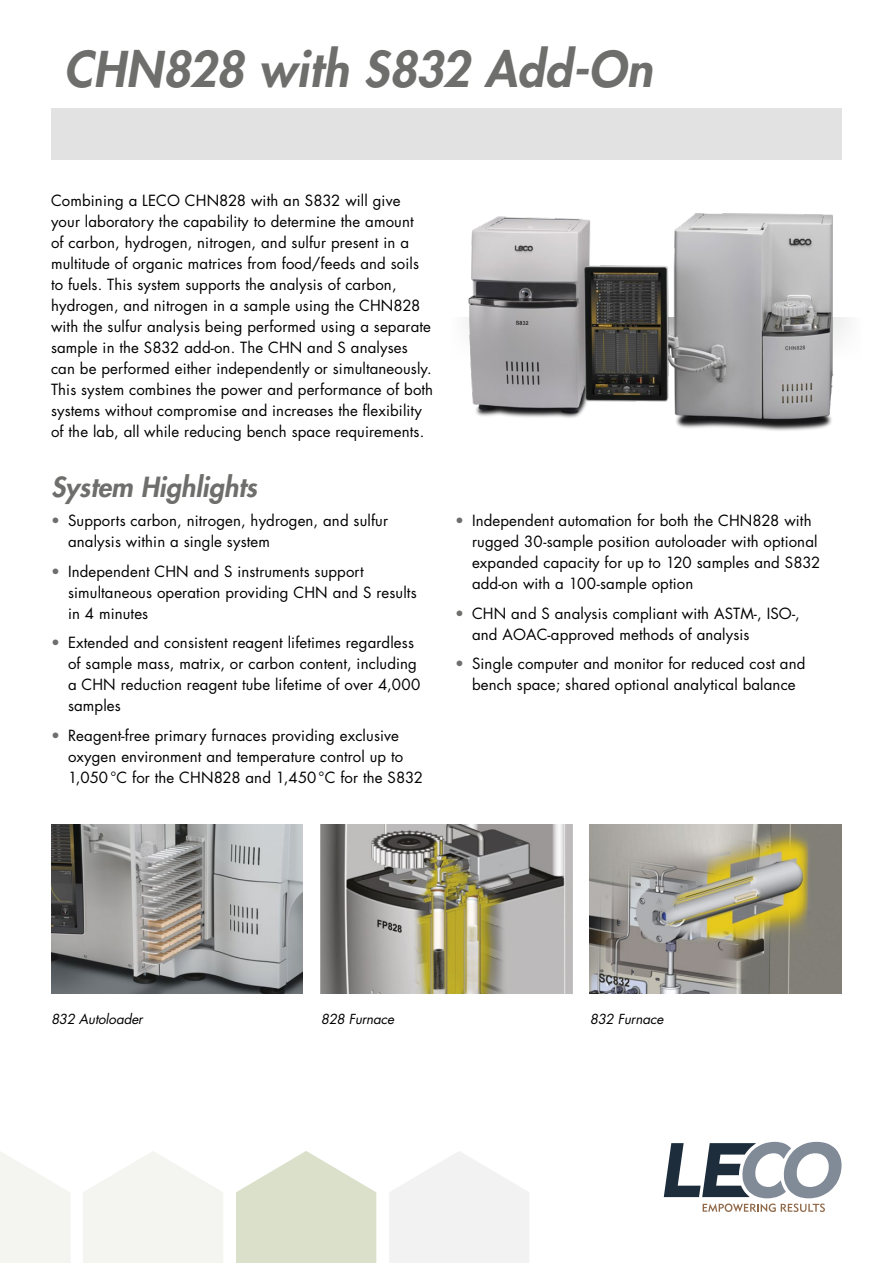
<style>
.page{position:relative;width:893px;height:1263px;background:#fff}
.page>*{position:absolute;margin:0;border:0;box-sizing:border-box;transform-origin:0 0}
.t1{font:italic 800 48px "Futura Std";letter-spacing:.01em;color:#6e6e6d}
.t2{font:italic 800 27px "Futura Std";color:#6e6e6d}
.t3{font:15px/21px "Futura Std";letter-spacing:.01em;color:#000}
.t4{font:italic 13.5px "Futura Std";letter-spacing:-.01em;color:#000}
.s1{color:#6e6e6d}
</style>
<div class="page">
<svg style="left:83px;top:1151px;width:140px;height:112px"></svg>
<svg style="left:389px;top:1151px;width:140px;height:112px"></svg>
<svg style="left:0;top:1151px;width:70px;height:112px"></svg>
<svg style="left:236px;top:1151px;width:140px;height:112px"></svg>
<div style="left:51px;top:108px;width:791px;height:51px;background:#e2e2e2"></div>
<img style="left:467px;top:213px;width:380px;height:218px">
<img style="left:51px;top:825px;width:252px;height:168px">
<img style="left:321px;top:825px;width:252px;height:168px">
<img style="left:590px;top:825px;width:252px;height:168px">
<svg style="left:664px;top:1142px;width:177px;height:70px"></svg>
<h1 class="t1" style="left:64px;top:39px;width:590px">CHN828 with S832 Add-On</h1>
<p class="t3" style="left:51px;top:190px;width:384px">Combining a LECO CHN828 with an S832 will give your laboratory the capability to determine the amount<br>of carbon, hydrogen, nitrogen, and sulfur present in a multitude of organic matrices from food/feeds and soils to fuels. This system supports the analysis of carbon, hydrogen, and nitrogen in a sample using the CHN828 with the sulfur analysis being performed using a separate sample in the S832 add-on. The CHN and S analyses can be performed either independently or simultaneously.<br>This system combines the power and performance of both systems without compromise and increases the flexibility of the lab, all while reducing bench space requirements.</p>
<h2 class="t2" style="left:51px;top:470px;width:207px">System Highlights</h2>
<p class="t3" style="left:68px;top:510px;width:322px;text-indent:-17px"><span class="s1">•</span> Supports carbon, nitrogen, hydrogen, and sulfur analysis within a single system</p>
<p class="t3" style="left:68px;top:561px;width:350px;text-indent:-17px"><span class="s1">•</span> Independent CHN and S instruments support simultaneous operation providing CHN and S results in 4 minutes</p>
<p class="t3" style="left:68px;top:632px;width:354px;text-indent:-17px"><span class="s1">•</span> Extended and consistent reagent lifetimes regardless of sample mass, matrix, or carbon content, including a CHN reduction reagent tube lifetime of over 4,000 samples</p>
<p class="t3" style="left:68px;top:725px;width:357px;text-indent:-17px"><span class="s1">•</span> Reagent-free primary furnaces providing exclusive oxygen environment and temperature control up to<br>1,050°C for the CHN828 and 1,450°C for the S832</p>
<p class="t3" style="left:472px;top:510px;width:350px;text-indent:-17px"><span class="s1">•</span> Independent automation for both the CHN828 with rugged 30-sample position autoloader with optional expanded capacity for up to 120 samples and S832 add-on with a 100-sample option</p>
<p class="t3" style="left:472px;top:603px;width:329px;text-indent:-17px"><span class="s1">•</span> CHN and S analysis compliant with ASTM-, ISO-, and AOAC-approved methods of analysis</p>
<p class="t3" style="left:455px;top:653px;width:352px;text-align:center"><span class="s1">•</span> Single computer and monitor for reduced cost and bench space; shared optional analytical balance</p>
<p class="t4" style="left:51px;top:1011px;width:93px">832 Autoloader</p>
<p class="t4" style="left:321px;top:1011px;width:75px">828 Furnace</p>
<p class="t4" style="left:590px;top:1011px;width:75px">832 Furnace</p>
</div>
